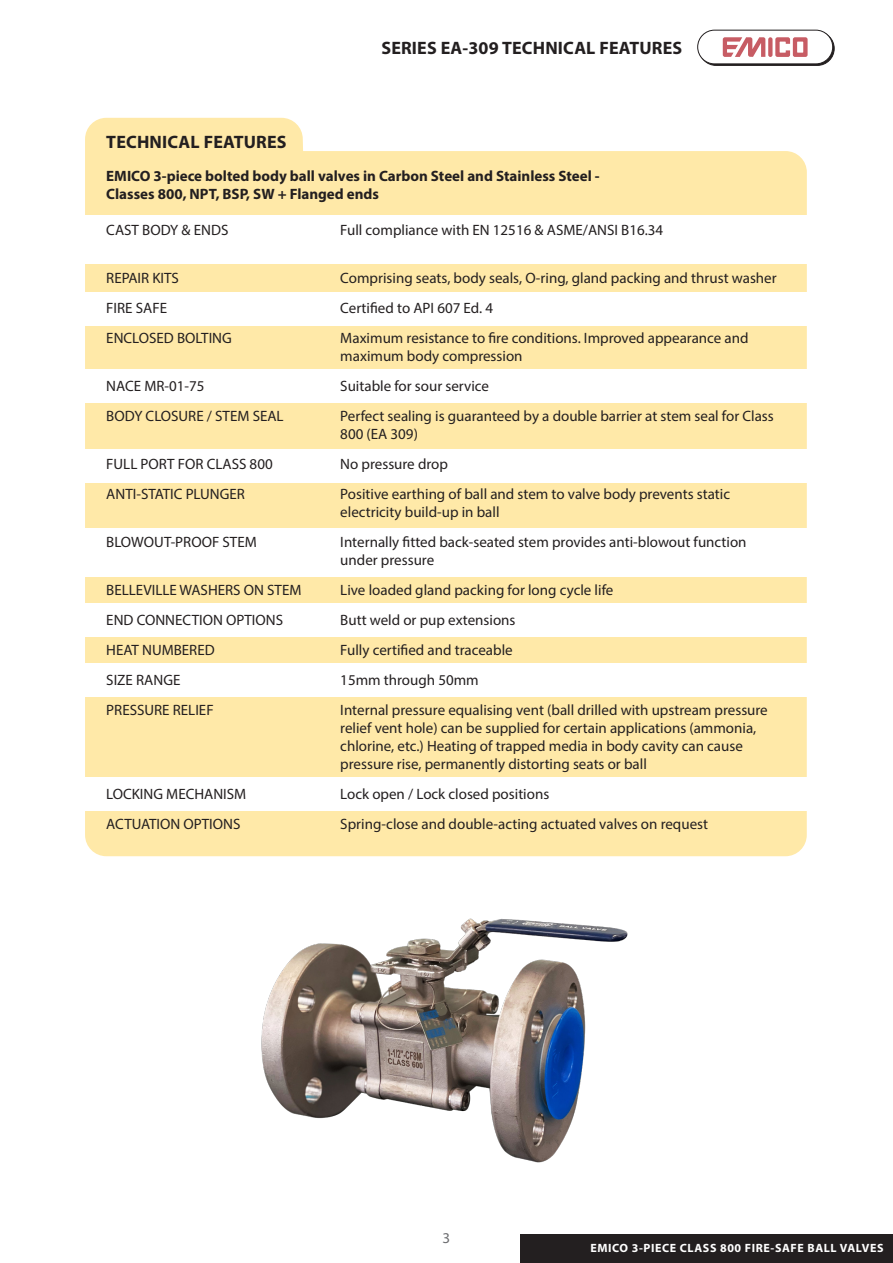
<style>
.page{position:relative;width:893px;height:1263px;background:#fff}
.page>*{position:absolute;margin:0;border:0;box-sizing:border-box;transform-origin:0 0}
.t1{font:700 18px "Myriad Pro";letter-spacing:.01em;color:#231f20}
.t2{font:15px/18px "Myriad Pro";color:#231f20}
.t3{font:700 15px "Myriad Pro";color:#231f20}
.t4{font:15px "Myriad Pro";color:#6c6d70}
.t5{font:700 12px "Myriad Pro";letter-spacing:.05em;color:#fff}
</style>
<div class="page">
<div style="left:521px;top:1235px;width:372px;height:28px;background:#231f20"></div>
<div style="left:699px;top:31px;width:136px;height:35px;border:1px solid #231f20;border-radius:17px"></div>
<div style="left:698px;top:30px;width:135px;height:34px;background:#fff;border-radius:17px"></div>
<div style="left:697px;top:30px;width:136px;height:34px;border:1px solid #231f20;border-radius:17px"></div>
<svg style="left:723px;top:37px;width:42px;height:20px"></svg>
<svg style="left:768px;top:37px;width:4px;height:20px"></svg>
<svg style="left:775px;top:37px;width:33px;height:20px"></svg>
<div style="left:85px;top:118px;width:722px;height:738px;background:#ffe9a8"></div>
<div style="left:85px;top:216px;width:722px;height:48px;background:#fff"></div>
<div style="left:85px;top:292px;width:722px;height:34px;background:#fff"></div>
<div style="left:85px;top:369px;width:722px;height:34px;background:#fff"></div>
<div style="left:85px;top:449px;width:722px;height:33px;background:#fff"></div>
<div style="left:85px;top:528px;width:722px;height:49px;background:#fff"></div>
<div style="left:85px;top:603px;width:722px;height:34px;background:#fff"></div>
<div style="left:85px;top:664px;width:722px;height:33px;background:#fff"></div>
<div style="left:85px;top:777px;width:722px;height:34px;background:#fff"></div>
<img style="left:261px;top:918px;width:367px;height:245px">
<p class="t1" style="left:381px;top:36px;width:302px">SERIES EA-309 TECHNICAL FEATURES</p>
<p class="t1" style="left:106px;top:130px;width:182px">TECHNICAL FEATURES</p>
<p class="t3" style="left:106px;top:166px;width:495px">EMICO 3-piece bolted body ball valves in Carbon Steel and Stainless Steel -</p>
<p class="t3" style="left:106px;top:184px;width:274px">Classes 800, NPT, BSP, SW + Flanged ends</p>
<p class="t2" style="left:106px;top:221px;width:124px">CAST BODY &amp; ENDS</p>
<p class="t2" style="left:340px;top:221px;width:324px">Full compliance with EN 12516 &amp; ASME/ANSI B16.34</p>
<p class="t2" style="left:106px;top:269px;width:74px">REPAIR KITS</p>
<p class="t2" style="left:340px;top:269px;width:438px">Comprising seats, body seals, O-ring, gland packing and thrust washer</p>
<p class="t2" style="left:106px;top:299px;width:62px">FIRE SAFE</p>
<p class="t2" style="left:340px;top:299px;width:154px">Certified to API 607 Ed. 4</p>
<p class="t2" style="left:106px;top:329px;width:127px">ENCLOSED BOLTING</p>
<p class="t2" style="left:340px;top:329px;width:410px">Maximum resistance to fire conditions. Improved appearance and</p>
<p class="t2" style="left:340px;top:347px;width:184px">maximum body compression</p>
<p class="t2" style="left:106px;top:377px;width:100px">NACE MR-01-75</p>
<p class="t2" style="left:340px;top:377px;width:150px">Suitable for sour service</p>
<p class="t2" style="left:106px;top:407px;width:179px">BODY CLOSURE / STEM SEAL</p>
<p class="t2" style="left:340px;top:407px;width:435px">Perfect sealing is guaranteed by a double barrier at stem seal for Class<br>800 (EA 309)</p>
<p class="t2" style="left:106px;top:455px;width:168px">FULL PORT FOR CLASS 800</p>
<p class="t2" style="left:340px;top:455px;width:109px">No pressure drop</p>
<p class="t2" style="left:106px;top:485px;width:140px">ANTI-STATIC PLUNGER</p>
<p class="t2" style="left:340px;top:485px;width:391px">Positive earthing of ball and stem to valve body prevents static</p>
<p class="t2" style="left:340px;top:503px;width:161px">electricity build-up in ball</p>
<p class="t2" style="left:106px;top:533px;width:152px">BLOWOUT-PROOF STEM</p>
<p class="t2" style="left:340px;top:533px;width:408px">Internally fitted back-seated stem provides anti-blowout function</p>
<p class="t2" style="left:340px;top:551px;width:95px">under pressure</p>
<p class="t2" style="left:106px;top:581px;width:197px">BELLEVILLE WASHERS ON STEM</p>
<p class="t2" style="left:340px;top:581px;width:275px">Live loaded gland packing for long cycle life</p>
<p class="t2" style="left:106px;top:611px;width:178px">END CONNECTION OPTIONS</p>
<p class="t2" style="left:340px;top:611px;width:177px">Butt weld or pup extensions</p>
<p class="t2" style="left:106px;top:641px;width:110px">HEAT NUMBERED</p>
<p class="t2" style="left:340px;top:641px;width:174px">Fully certified and traceable</p>
<p class="t2" style="left:106px;top:671px;width:76px">SIZE RANGE</p>
<p class="t2" style="left:340px;top:671px;width:140px">15mm through 50mm</p>
<p class="t2" style="left:106px;top:701px;width:109px">PRESSURE RELIEF</p>
<p class="t2" style="left:340px;top:701px;width:429px">Internal pressure equalising vent (ball drilled with upstream pressure</p>
<p class="t2" style="left:340px;top:719px;width:418px">relief vent hole) can be supplied for certain applications (ammonia,</p>
<p class="t2" style="left:340px;top:737px;width:404px">chlorine, etc.) Heating of trapped media in body cavity can cause</p>
<p class="t2" style="left:340px;top:755px;width:308px">pressure rise, permanently distorting seats or ball</p>
<p class="t2" style="left:106px;top:785px;width:141px">LOCKING MECHANISM</p>
<p class="t2" style="left:340px;top:785px;width:210px">Lock open / Lock closed positions</p>
<p class="t2" style="left:106px;top:815px;width:136px">ACTUATION OPTIONS</p>
<p class="t2" style="left:340px;top:815px;width:369px">Spring-close and double-acting actuated valves on request</p>
<p class="t4" style="left:443px;top:1229px;width:9px">3</p>
<p class="t5" style="left:590px;top:1240px;width:295px">EMICO 3-PIECE CLASS 800 FIRE-SAFE BALL VALVES</p>
</div>
